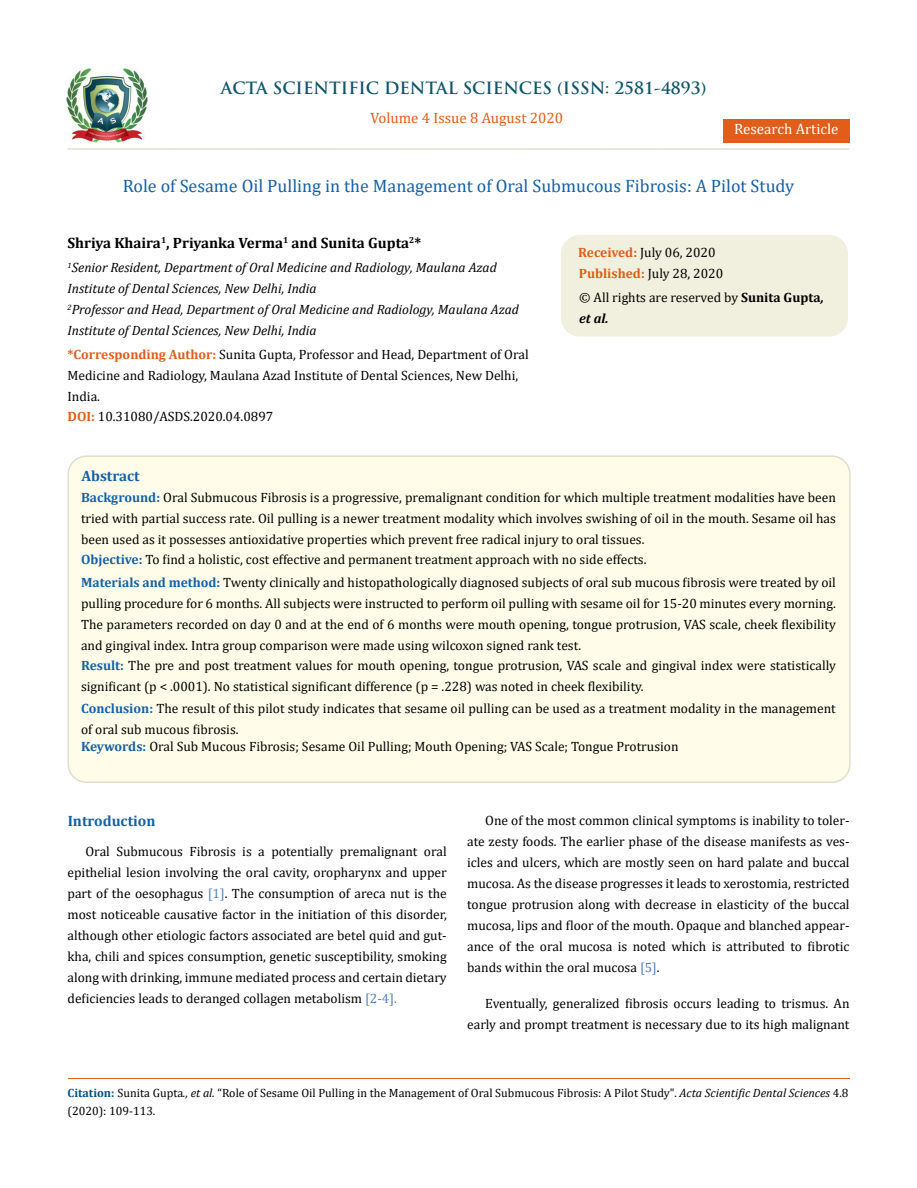
<style>
.page{position:relative;width:917px;height:1188px;background:#fff}
.page>*{position:absolute;margin:0;border:0;box-sizing:border-box;transform-origin:0 0}
.t1{font:18px "Cambria";color:#1560a6}
.t2{font:700 16.5px "Trajan Pro";color:#0e546a}
.t3{font:700 15px "Cambria";color:#000}
.t4{font:15px "Cambria";color:#e05d1a}
.t5{font:700 15px "Cambria";color:#1560a6}
.t6{font:15px "Cambria";color:#fff}
.t7{font:13.5px/21px "Cambria";color:#000}
.t8{font:italic 13.5px/21px "Cambria";color:#000}
.t9{font:12px/18px "Cambria";color:#000}
.s1{font-weight:700;color:#e05d1a}
.s2{font-weight:700}
.s3{font-weight:700;font-style:italic}
.s4{font-weight:700;color:#1560a6}
.s5{color:#4f81bd}
.s6{font-weight:700;color:#035089}
.s7{font-style:italic}
</style>
<div class="page">
<img style="left:67px;top:68px;width:80px;height:74px">
<div style="left:723px;top:119px;width:126px;height:23px;background:#e05d1a"></div>
<div style="left:561px;top:236px;width:286px;height:100px;background:#f1f0de;border-radius:18px"></div>
<div style="left:561px;top:235px;width:286px;height:102px;border:2px solid #f1f0de;border-radius:18px"></div>
<div style="left:68px;top:456px;width:781px;height:326px;background:#fffde9;border-radius:18px"></div>
<div style="left:67px;top:455px;width:783px;height:328px;border:2px solid #e0dfcd;border-radius:18px"></div>
<hr style="left:67px;top:148px;width:782px;height:2px;background:#e0dfcd">
<hr style="left:68px;top:1078px;width:781px;height:1px;background:#e05d1a">
<p class="t2" style="left:221px;top:77px;width:487px">ACTA SCIENTIFIC DENTAL SCIENCES (ISSN: 2581-4893)</p>
<p class="t4" style="left:370px;top:109px;width:194px">Volume 4 Issue 8 August 2020</p>
<p class="t6" style="left:734px;top:120px;width:106px">Research Article</p>
<h1 class="t1" style="left:123px;top:175px;width:673px">Role of Sesame Oil Pulling in the Management of Oral Submucous Fibrosis: A Pilot Study</h1>
<p class="t3" style="left:67px;top:232px;width:355px">Shriya Khaira<sup>1</sup>, Priyanka Verma<sup>1</sup> and Sunita Gupta<sup>2</sup>*</p>
<p class="t8" style="left:67px;top:257px;width:453px"><sup>1</sup>Senior Resident, Department of Oral Medicine and Radiology, Maulana Azad Institute of Dental Sciences, New Delhi, India<br><sup>2</sup>Professor and Head, Department of Oral Medicine and Radiology, Maulana Azad Institute of Dental Sciences, New Delhi, India</p>
<p class="t7" style="left:67px;top:344px;width:462px"><span class="s1">*Corresponding Author:</span> Sunita Gupta, Professor and Head, Department of Oral<br>Medicine and Radiology, Maulana Azad Institute of Dental Sciences, New Delhi,<br>India.</p>
<p class="t7" style="left:67px;top:406px;width:207px"><span class="s1">DOI:</span> 10.31080/ASDS.2020.04.0897</p>
<p class="t5" style="left:81px;top:465px;width:60px">Abstract</p>
<p class="t7" style="left:578px;top:242px;width:146px;line-height:21.5px"><span class="s1">Received:</span> July 06, 2020<br><span class="s1">Published:</span> July 28, 2020</p>
<p class="t7" style="left:579px;top:287px;width:246px">© All rights are reserved by <span class="s2">Sunita Gupta</span><span class="s3">, et al.</span></p>
<p class="t7" style="left:81px;top:486px;width:756px;text-align:justify"><span class="s4">Background:</span> Oral Submucous Fibrosis is a progressive, premalignant condition for which multiple treatment modalities have been tried with partial success rate. Oil pulling is a newer treatment modality which involves swishing of oil in the mouth. Sesame oil has been used as it possesses antioxidative properties which prevent free radical injury to oral tissues.</p>
<p class="t7" style="left:81px;top:549px;width:567px"><span class="s4">Objective:</span> To find a holistic, cost effective and permanent treatment approach with no side effects.</p>
<p class="t7" style="left:81px;top:572px;width:756px;text-align:justify"><span class="s4">Materials and method:</span> Twenty clinically and histopathologically diagnosed subjects of oral sub mucous fibrosis were treated by oil pulling procedure for 6 months. All subjects were instructed to perform oil pulling with sesame oil for 15-20 minutes every morning.<br>The parameters recorded on day 0 and at the end of 6 months were mouth opening, tongue protrusion, VAS scale, cheek flexibility and gingival index. Intra group comparison were made using wilcoxon signed rank test.</p>
<p class="t7" style="left:81px;top:654px;width:756px"><span class="s4">Result:</span> The pre and post treatment values for mouth opening, tongue protrusion, VAS scale and gingival index were statistically significant (p &lt; .0001). No statistical significant difference (p = .228) was noted in cheek flexibility.</p>
<p class="t7" style="left:81px;top:698px;width:756px"><span class="s4">Conclusion:</span> The result of this pilot study indicates that sesame oil pulling can be used as a treatment modality in the management of oral sub mucous fibrosis.</p>
<p class="t7" style="left:81px;top:736px;width:599px"><span class="s4">Keywords:</span> Oral Sub Mucous Fibrosis; Sesame Oil Pulling; Mouth Opening; VAS Scale; Tongue Protrusion</p>
<p class="t5" style="left:68px;top:810px;width:89px">Introduction</p>
<p class="t7" style="left:67px;top:840px;width:381px;text-align:justify;text-indent:18px">Oral Submucous Fibrosis is a potentially premalignant oral epithelial lesion involving the oral cavity, oropharynx and upper part of the oesophagus <span class="s5">[1]</span>. The consumption of areca nut is the most noticeable causative factor in the initiation of this disorder, although other etiologic factors associated are betel quid and gut&shy;kha, chili and spices consumption, genetic susceptibility, smoking along with drinking, immune mediated process and certain dietary deficiencies leads to deranged collagen metabolism <span class="s5">[2-4].</span></p>
<p class="t7" style="left:467px;top:810px;width:384px;text-align:justify;text-indent:18px">One of the most common clinical symptoms is inability to toler&shy;ate zesty foods. The earlier phase of the disease manifests as ves&shy;icles and ulcers, which are mostly seen on hard palate and buccal mucosa. As the disease progresses it leads to xerostomia, restricted tongue protrusion along with decrease in elasticity of the buccal mucosa, lips and floor of the mouth. Opaque and blanched appear&shy;ance of the oral mucosa is noted which is attributed to fibrotic bands within the oral mucosa <span class="s5">[5]</span>.</p>
<p class="t7" style="left:467px;top:993px;width:384px;text-align:right">Eventually, generalized fibrosis occurs leading to trismus. An early and prompt treatment is necessary due to its high malignant</p>
<p class="t9" style="left:67px;top:1083px;width:782px"><span class="s6">Citation:</span> Sunita Gupta<span class="s7">., et al.</span> “Role of Sesame Oil Pulling in the Management of Oral Submucous Fibrosis: A Pilot Study". <span class="s7">Acta Scientific Dental Sciences</span> 4.8 (2020): 109-113.</p>
</div>
